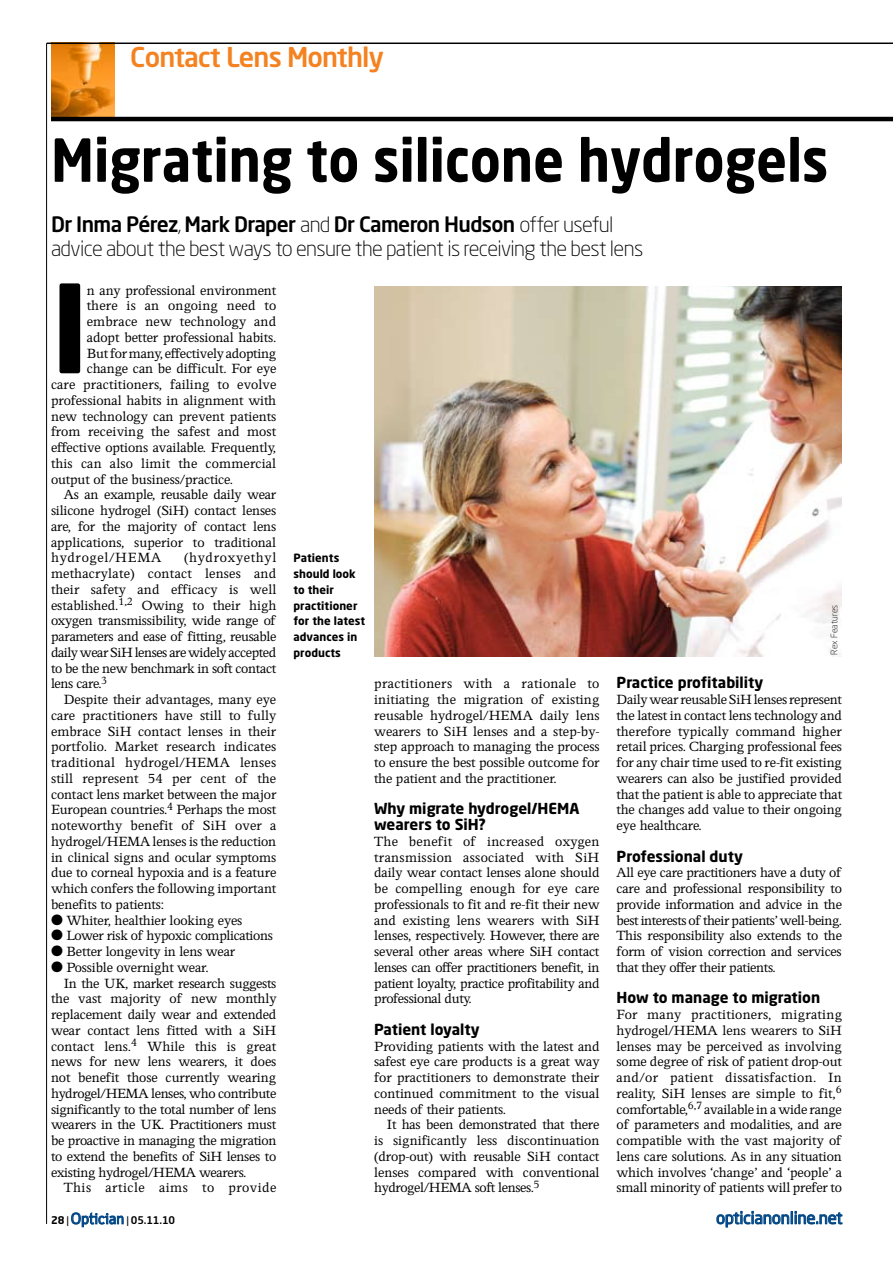
<style>
.page{position:relative;width:893px;height:1263px;background:#fff}
.page>*{position:absolute;margin:0;border:0;box-sizing:border-box;transform-origin:0 0}
.t1{font:700 121.05px "Neo Sans Std";color:#000}
.t2{font:700 58.5px "Neo Sans Std";color:#000;scale:.9 1}
.t3{font:500 27px "Neo Sans Std";letter-spacing:-.03em;color:#f58220}
.t4{font:300 21px/24px "Neo Sans Std";letter-spacing:-.03em;color:#000}
.t5{font:16.5px "Neo Sans Std";letter-spacing:-.01em;color:#004685}
.t6{font:15px/15.8px "Perrywood MT Std";letter-spacing:-.01em;color:#000;text-align:justify}
.t7{font:700 15px/15.8px "Neo Sans Std";color:#000}
.t8{font:15px "Perrywood MT Std";letter-spacing:.03em;color:#000}
.t9{font:15px "Perrywood MT Std";letter-spacing:.01em;color:#000}
.t10{font:15px "Felbridge Std";letter-spacing:.01em;color:#004685;scale:.91 1}
.t11{font:15px "Perrywood MT Std";letter-spacing:.045em;color:#000}
.t12{font:700 11.25px/15.8px "Neo Sans Std";letter-spacing:.005em;color:#000}
.t13{font:300 9px "Neo Sans Std";letter-spacing:.005em;color:#000}
.s1{font-weight:500}
.s2{font-family:"Neo Sans Std";font-weight:700;font-size:10.5px;color:#000}
.s3{font-family:"Neo Sans Std";font-size:10.5px;color:#000}
.s4{font-family:"Neo Sans Std";font-weight:500;font-size:10.5px;color:#000}
</style>
<div class="page">
<img style="left:51px;top:44px;width:64px;height:73px">
<hr style="left:46px;top:43px;width:1px;height:1181px;background:#000">
<hr style="left:51px;top:117px;width:842px;height:4px;background:#000">
<hr style="left:47px;top:43px;width:846px;height:1px;background:#000">
<svg style="left:716px;top:1211px;width:127px;height:17px"></svg>
<svg style="left:71px;top:1212px;width:53px;height:15px"></svg>
<img style="left:374px;top:286px;width:468px;height:371px">
<h3 class="t3" style="left:130px;top:40px;width:255px">Contact Lens Monthly</h3>
<h2 class="t2" style="left:51px;top:123px;width:865px">Migrating to silicone hydrogels</h2>
<h3 class="t4" style="left:51px;top:212px;width:594px"><span class="s1">Dr Inma Pérez</span>, <span class="s1">Mark Draper</span> and <span class="s1">Dr Cameron Hudson</span> offer useful advice about the best ways to ensure the patient is receiving the best lens</h3>
<h1 class="t1" style="left:51px;top:251px;width:39px">I</h1>
<p class="t6" style="left:87px;top:282px;width:191px">n any professional environment</p>
<p class="t9" style="left:87px;top:298px;width:191px">there is an ongoing need to</p>
<p class="t6" style="left:87px;top:313px;width:191px">embrace new technology and</p>
<p class="t6" style="left:87px;top:329px;width:191px">adopt better professional habits.</p>
<p class="t6" style="left:87px;top:345px;width:191px">But for many, effectively adopting</p>
<p class="t6" style="left:87px;top:361px;width:191px">change can be difficult. For eye</p>
<p class="t6" style="left:51px;top:376px;width:227px">care practitioners, failing to evolve</p>
<p class="t6" style="left:51px;top:392px;width:227px">professional habits in alignment with</p>
<p class="t6" style="left:51px;top:408px;width:227px">new technology can prevent patients</p>
<p class="t6" style="left:51px;top:424px;width:227px">from receiving the safest and most</p>
<p class="t6" style="left:51px;top:439px;width:227px">effective options available. Frequently,</p>
<p class="t6" style="left:51px;top:455px;width:227px">this can also limit the commercial</p>
<p class="t6" style="left:51px;top:471px;width:183px">output of the business/practice.</p>
<p class="t6" style="left:64px;top:487px;width:214px">As an example, reusable daily wear</p>
<p class="t6" style="left:51px;top:502px;width:227px">silicone hydrogel (SiH) contact lenses</p>
<p class="t6" style="left:51px;top:518px;width:227px">are, for the majority of contact lens</p>
<p class="t6" style="left:51px;top:534px;width:227px">applications, superior to traditional</p>
<p class="t11" style="left:51px;top:550px;width:112px">hydrogel/HEMA</p>
<p class="t6" style="left:51px;top:550px;width:227px;text-indent:133px">(hydroxyethyl methacrylate) contact lenses and their safety and efficacy is well established.<sup>1,2</sup> Owing to their high oxygen transmissibility, wide range of parameters and ease of fitting, reusable daily wear SiH lenses are widely accepted to be the new benchmark in soft contact lens care.<sup>3</sup></p>
<p class="t6" style="left:51px;top:691px;width:227px;text-indent:13px">Despite their advantages, many eye care practitioners have still to fully embrace SiH contact lenses in their portfolio. Market research indicates traditional hydrogel/HEMA lenses still represent 54 per cent of the contact lens market between the major European countries.<sup>4</sup> Perhaps the most noteworthy benefit of SiH over a hydrogel/HEMA lenses is the reduction in clinical signs and ocular symptoms due to corneal hypoxia and is a feature which confers the following important benefits to patients:</p>
<p class="t6" style="left:51px;top:912px;width:193px">● Whiter, healthier looking eyes</p>
<p class="t6" style="left:51px;top:928px;width:223px">● Lower risk of hypoxic complications</p>
<p class="t6" style="left:51px;top:943px;width:186px">● Better longevity in lens wear</p>
<p class="t6" style="left:51px;top:959px;width:159px">● Possible overnight wear.</p>
<p class="t6" style="left:64px;top:975px;width:214px">In the UK, market research suggests</p>
<p class="t6" style="left:51px;top:991px;width:227px">the vast majority of new monthly</p>
<p class="t6" style="left:51px;top:1006px;width:227px">replacement daily wear and extended</p>
<p class="t6" style="left:51px;top:1022px;width:227px">wear contact lens fitted with a SiH</p>
<p class="t6" style="left:51px;top:1038px;width:227px">contact lens.<sup>4</sup> While this is great</p>
<p class="t6" style="left:51px;top:1054px;width:227px">news for new lens wearers, it does</p>
<p class="t6" style="left:51px;top:1069px;width:227px">not benefit those currently wearing</p>
<p class="t6" style="left:51px;top:1085px;width:227px">hydrogel/HEMA lenses, who contribute</p>
<p class="t6" style="left:51px;top:1101px;width:227px">significantly to the total number of lens</p>
<p class="t6" style="left:51px;top:1117px;width:227px">wearers in the UK. Practitioners must</p>
<p class="t6" style="left:51px;top:1132px;width:227px">be proactive in managing the migration</p>
<p class="t6" style="left:51px;top:1148px;width:227px">to extend the benefits of SiH lenses to</p>
<p class="t6" style="left:51px;top:1164px;width:197px">existing hydrogel/HEMA wearers.</p>
<p class="t8" style="left:64px;top:1180px;width:214px">This article aims to provide</p>
<p class="t12" style="left:293px;top:550px;width:73px">Patients should look to their practitioner for the latest advances in products</p>
<p class="t6" style="left:374px;top:676px;width:227px">practitioners with a rationale to initiating the migration of existing reusable hydrogel/HEMA daily lens wearers to SiH lenses and a step-by&shy;step approach to managing the process to ensure the best possible outcome for the patient and the practitioner.</p>
<p class="t7" style="left:374px;top:800px;width:207px">Why migrate hydrogel/HEMA wearers to SiH?</p>
<p class="t6" style="left:374px;top:833px;width:227px">The benefit of increased oxygen transmission associated with SiH daily wear contact lenses alone should be compelling enough for eye care professionals to fit and re-fit their new and existing lens wearers with SiH lenses, respectively. However, there are several other areas where SiH contact lenses can offer practitioners benefit, in patient loyalty, practice profitability and professional duty.</p>
<p class="t7" style="left:374px;top:1021px;width:107px">Patient loyalty</p>
<p class="t6" style="left:374px;top:1038px;width:227px">Providing patients with the latest and safest eye care products is a great way for practitioners to demonstrate their continued commitment to the visual needs of their patients.</p>
<p class="t6" style="left:374px;top:1117px;width:227px;text-indent:13px">It has been demonstrated that there is significantly less discontinuation (drop-out) with reusable SiH contact lenses compared with conventional hydrogel/HEMA soft lenses.<sup>5</sup></p>
<p class="t13" style="left:829px;top:655px;width:52px;rotate:-90deg">Rex Features</p>
<p class="t7" style="left:617px;top:674px;width:148px">Practice profitability</p>
<p class="t6" style="left:617px;top:691px;width:227px">Daily wear reusable SiH lenses represent the latest in contact lens technology and therefore typically command higher retail prices. Charging professional fees for any chair time used to re-fit existing wearers can also be justified provided that the patient is able to appreciate that the changes add value to their ongoing eye healthcare.</p>
<p class="t7" style="left:617px;top:848px;width:128px">Professional duty</p>
<p class="t6" style="left:617px;top:865px;width:227px">All eye care practitioners have a duty of care and professional responsibility to provide information and advice in the best interests of their patients’ well-being.<br>This responsibility also extends to the form of vision correction and services that they offer their patients.</p>
<p class="t7" style="left:617px;top:989px;width:205px">How to manage to migration</p>
<p class="t6" style="left:617px;top:1006px;width:227px">For many practitioners, migrating hydrogel/HEMA lens wearers to SiH lenses may be perceived as involving some degree of risk of patient drop-out and/or patient dissatisfaction. In reality, SiH lenses are simple to fit,<sup>6 </sup>comfortable,<sup>6,7</sup> available in a wide range of parameters and modalities, and are compatible with the vast majority of lens care solutions. As in any situation which involves ‘change’ and ‘people’ a small minority of patients will prefer to</p>
<p class="t10" style="left:51px;top:1209px;width:138px"><span class="s2">28</span> <span class="s3">|</span> Optician <span class="s3">|</span> <span class="s4">05.11.10</span></p>
<p class="t5" style="left:716px;top:1208px;width:128px">opticianonline.net</p>
</div>
